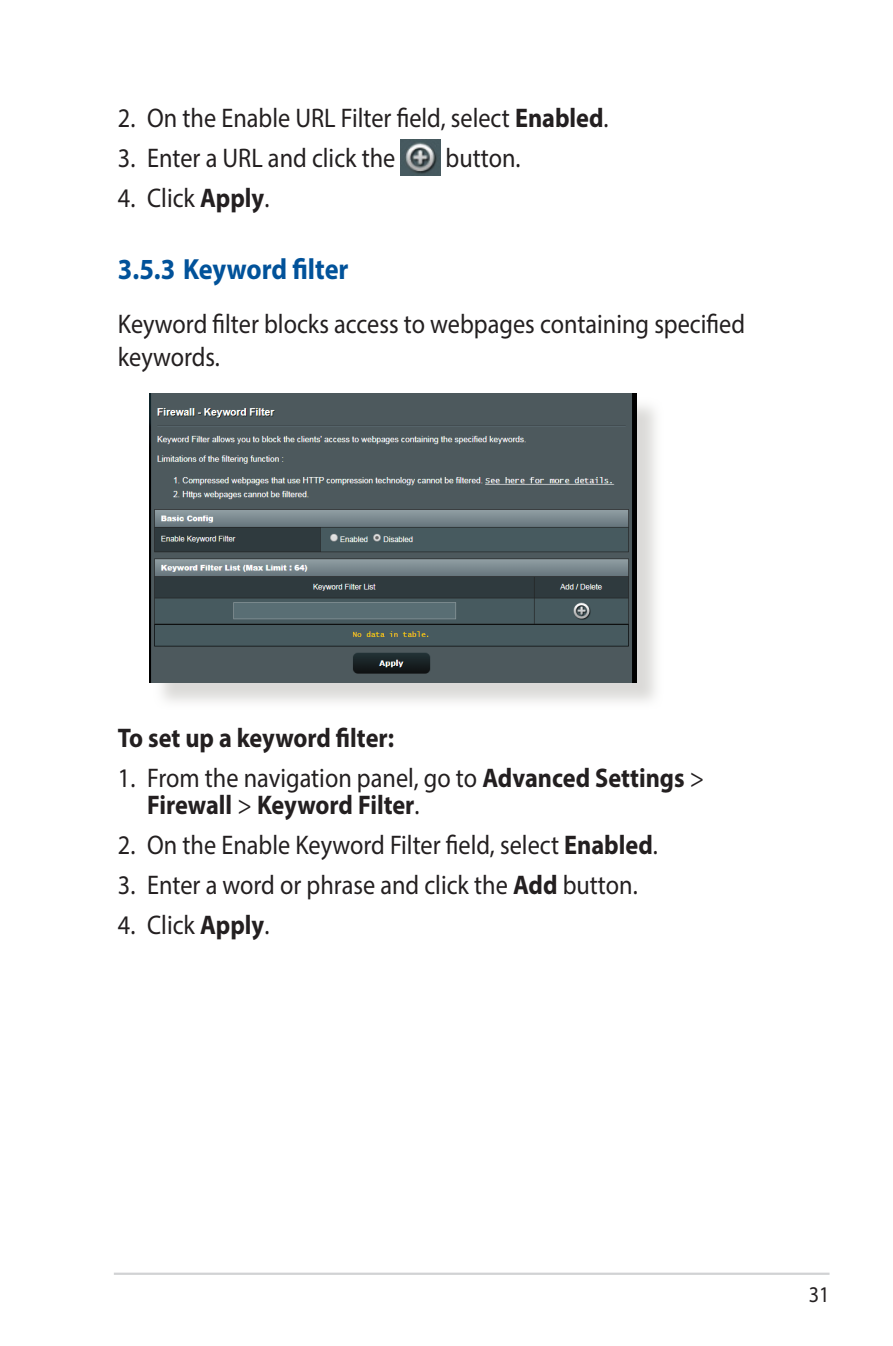
<style>
.page{position:relative;width:893px;height:1346px;background:#fff}
.page>*{position:absolute;margin:0;border:0;box-sizing:border-box;transform-origin:0 0}
.t1{font:700 29.25px "Myriad Pro";letter-spacing:-.005em;color:#01529a;scale:.9 1}
.t2{font:27px/32.4px "Myriad Pro";color:#231f20;scale:.9 1}
.t3{font:700 27px/27px "Myriad Pro";letter-spacing:-.005em;color:#231f20;scale:.9 1}
.t4{font:22.5px "Myriad Pro";color:#231f20;scale:.9 1}
.s1{font-weight:700}
.s2{font-weight:400}
</style>
<div class="page">
<hr style="left:114px;top:1272px;width:715px;height:3px;background:#d1d2d4">
<img style="left:401px;top:140px;width:39px;height:36px">
<div style="left:153px;top:397px;width:511px;height:313px;background:#cfcecb;opacity:.75"></div>
<img style="left:149px;top:393px;width:487px;height:289px">
<p class="t2" style="left:118px;top:101px;width:547px">2. On the Enable URL Filter field, select <span class="s1">Enabled</span>.</p>
<p class="t2" style="left:118px;top:141px;width:310px">3. Enter a URL and click the</p>
<p class="t2" style="left:446px;top:141px;width:85px">button.</p>
<p class="t2" style="left:118px;top:181px;width:170px">4. Click <span class="s1">Apply</span>.</p>
<p class="t1" style="left:118px;top:250px;width:258px">3.5.3 Keyword filter</p>
<p class="t2" style="left:118px;top:308px;width:698px">Keyword filter blocks access to webpages containing specified keywords.</p>
<p class="t3" style="left:118px;top:724px;width:308px">To set up a keyword filter:</p>
<p class="t3" style="left:147px;top:764px;width:621px;text-indent:-29px"><span class="s2">1. From the navigation panel, go to</span> Advanced Settings <span class="s2">&gt;<br></span>Firewall <span class="s2">&gt;</span> Keyword Filter<span class="s2">.</span></p>
<p class="t2" style="left:118px;top:828px;width:601px">2. On the Enable Keyword Filter field, select <span class="s1">Enabled</span>.</p>
<p class="t2" style="left:118px;top:868px;width:579px">3. Enter a word or phrase and click the <span class="s1">Add</span> button.</p>
<p class="t2" style="left:118px;top:908px;width:170px">4. Click <span class="s1">Apply</span>.</p>
<p class="t4" style="left:809px;top:1281px;width:25px">31</p>
</div>
